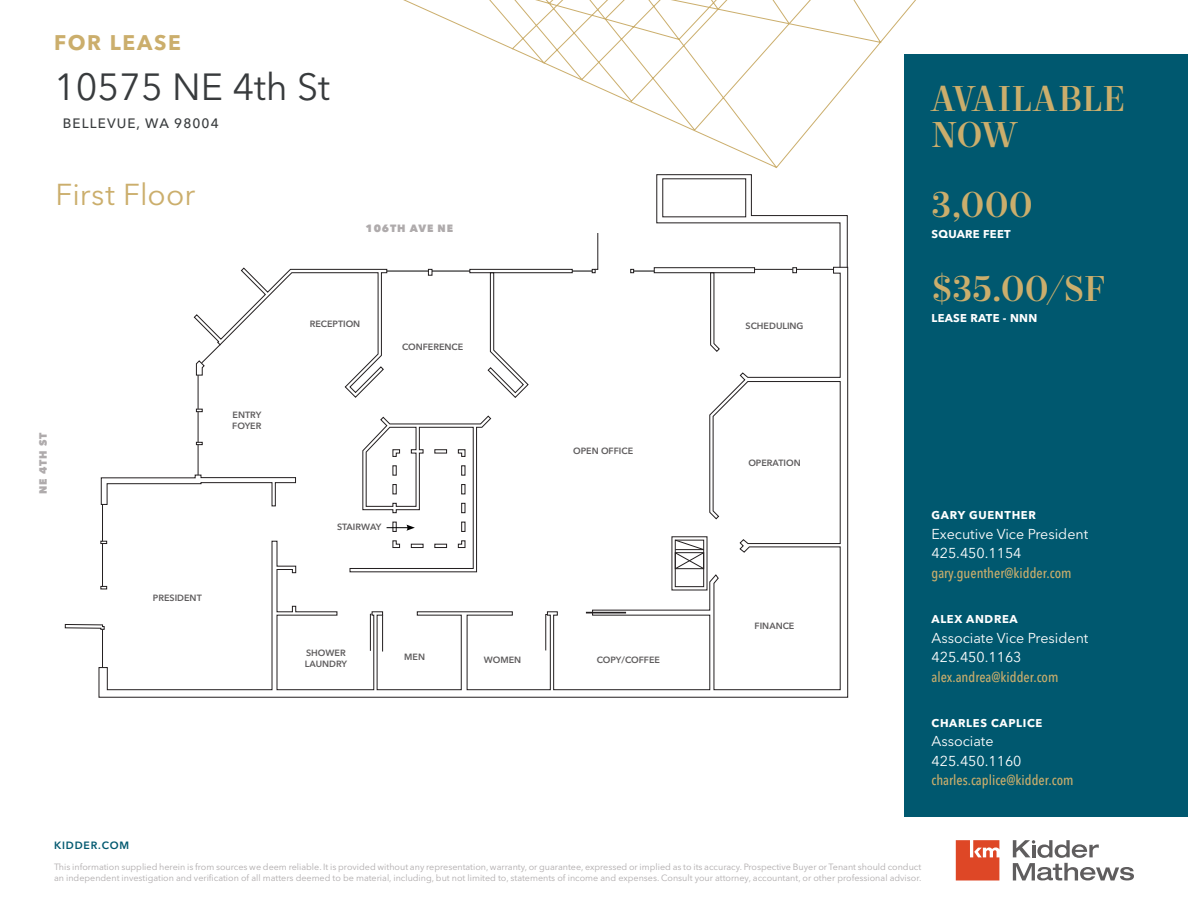
<style>
.page{position:relative;width:1188px;height:918px;background:#fff}
.page>*{position:absolute;margin:0;border:0;box-sizing:border-box;transform-origin:0 0}
.t1{font:37.5px "Avenir Next LT Pro";color:#383b3d}
.t2{font:500 36px/36px "Mort Modern 09";color:#cbae6c}
.t3{font:30px "Avenir Next LT Pro";letter-spacing:.005em;color:#cbae6c}
.t4{font:700 21px "Avenir Next LT Pro";letter-spacing:.08em;color:#cbae6c}
.t5{font:14.25px/19.5px "Avenir Next LT Pro";color:#fff}
.t6{font:500 condensed 14.25px "Avenir Next LT Pro";color:#cbae6c}
.t7{font:500 13.5px "Avenir Next LT Pro";letter-spacing:.08em;color:#383b3d}
.t8{font:700 11.25px "Avenir Next LT Pro";letter-spacing:.06em;color:#fff}
.t9{font:700 11.25px "Avenir Next LT Pro";letter-spacing:.025em;color:#fff}
.t10{font:800 10.5px "Avenir Next LT Pro";letter-spacing:.08em;color:#afabac}
.t11{font:600 10.5px "Avenir Next LT Pro";letter-spacing:.08em;color:#00586f}
.t12{font:9px/10.8px "Avenir Next LT Pro";color:#afabac}
.t13{font:600 9px/10.5px "Avenir Next LT Pro";color:#5f5d5e}
</style>
<div class="page">
<svg style="left:1013px;top:840px;width:121px;height:41px"></svg>
<svg style="left:956px;top:840px;width:43px;height:41px"></svg>
<svg style="left:403px;top:0;width:513px;height:168px"></svg>
<div style="left:904px;top:54px;width:284px;height:763px;background:#00586f"></div>
<svg style="left:98px;top:266px;width:751px;height:432px"></svg>
<svg style="left:64px;top:624px;width:41px;height:6px"></svg>
<svg style="left:100px;top:586px;width:7px;height:3px"></svg>
<svg style="left:100px;top:541px;width:7px;height:3px"></svg>
<svg style="left:196px;top:442px;width:7px;height:3px"></svg>
<svg style="left:196px;top:409px;width:7px;height:3px"></svg>
<svg style="left:100px;top:474px;width:196px;height:33px"></svg>
<svg style="left:487px;top:272px;width:42px;height:127px"></svg>
<hr style="left:198px;top:375px;width:1px;height:34px;background:#231f20">
<svg style="left:193px;top:267px;width:195px;height:131px"></svg>
<hr style="left:198px;top:412px;width:1px;height:30px;background:#231f20">
<hr style="left:198px;top:445px;width:1px;height:30px;background:#231f20">
<hr style="left:387px;top:271px;width:41px;height:1px;background:#000">
<hr style="left:432px;top:271px;width:38px;height:1px;background:#000">
<hr style="left:102px;top:544px;width:1px;height:42px;background:#231f20">
<hr style="left:102px;top:504px;width:1px;height:37px;background:#231f20">
<hr style="left:102px;top:629px;width:1px;height:38px;background:#231f20">
<svg style="left:671px;top:536px;width:37px;height:55px"></svg>
<svg style="left:545px;top:614px;width:3px;height:37px"></svg>
<hr style="left:586px;top:612px;width:40px;height:1px;background:#231f20">
<svg style="left:370px;top:613px;width:3px;height:39px"></svg>
<hr style="left:382px;top:615px;width:1px;height:37px;background:#231f20">
<svg style="left:572px;top:233px;width:27px;height:40px"></svg>
<svg style="left:630px;top:174px;width:218px;height:178px"></svg>
<svg style="left:349px;top:415px;width:143px;height:158px"></svg>
<h3 class="t4" style="left:54px;top:30px;width:128px">FOR LEASE</h3>
<h1 class="t1" style="left:54px;top:64px;width:278px">10575 NE 4th St</h1>
<h3 class="t7" style="left:63px;top:115px;width:157px">BELLEVUE, WA 98004</h3>
<h3 class="t3" style="left:56px;top:177px;width:141px">First Floor</h3>
<p class="t10" style="left:365px;top:222px;width:89px">106TH AVE NE</p>
<p class="t13" style="left:310px;top:319px;width:52px">RECEPTION</p>
<p class="t13" style="left:402px;top:341px;width:63px">CONFERENCE</p>
<p class="t13" style="left:746px;top:321px;width:59px">SCHEDULING</p>
<h2 class="t2" style="left:932px;top:83px;width:195px">AVAILABLE<br>NOW</h2>
<h2 class="t2" style="left:932px;top:188px;width:103px">3,000</h2>
<p class="t9" style="left:932px;top:227px;width:81px">SQUARE FEET</p>
<h2 class="t2" style="left:932px;top:272px;width:175px">$35.00/SF</h2>
<p class="t9" style="left:932px;top:311px;width:107px">LEASE RATE - NNN</p>
<p class="t10" style="left:37px;top:494px;width:63px;rotate:-90deg">NE 4TH ST</p>
<p class="t13" style="left:232px;top:410px;width:31px">ENTRY<br>FOYER</p>
<p class="t13" style="left:153px;top:592px;width:50px">PRESIDENT</p>
<p class="t13" style="left:337px;top:522px;width:46px">STAIRWAY</p>
<p class="t13" style="left:573px;top:446px;width:62px">OPEN OFFICE</p>
<p class="t13" style="left:305px;top:648px;width:44px">SHOWER<br>LAUNDRY</p>
<p class="t13" style="left:404px;top:652px;width:22px">MEN</p>
<p class="t13" style="left:484px;top:655px;width:39px">WOMEN</p>
<p class="t13" style="left:597px;top:654px;width:65px">COPY/COFFEE</p>
<p class="t13" style="left:748px;top:457px;width:54px">OPERATION</p>
<p class="t13" style="left:755px;top:621px;width:41px">FINANCE</p>
<p class="t8" style="left:932px;top:509px;width:106px">GARY GUENTHER</p>
<h3 class="t5" style="left:932px;top:524px;width:158px">Executive Vice President<br>425.450.1154</h3>
<h3 class="t6" style="left:932px;top:564px;width:142px">gary.guenther@kidder.com</h3>
<p class="t8" style="left:932px;top:612px;width:88px">ALEX ANDREA</p>
<h3 class="t5" style="left:932px;top:628px;width:159px">Associate Vice President<br>425.450.1163</h3>
<h3 class="t6" style="left:932px;top:668px;width:129px">alex.andrea@kidder.com</h3>
<p class="t8" style="left:932px;top:716px;width:112px">CHARLES CAPLICE</p>
<h3 class="t5" style="left:932px;top:731px;width:92px">Associate<br>425.450.1160</h3>
<h3 class="t6" style="left:932px;top:772px;width:144px">charles.caplice@kidder.com</h3>
<p class="t11" style="left:54px;top:839px;width:77px">KIDDER.COM</p>
<p class="t12" style="left:54px;top:861px;width:869px">This information supplied herein is from sources we deem reliable. It is provided without any representation, warranty, or guarantee, expressed or implied as to its accuracy. Prospective Buyer or Tenant should conduct an independent investigation and verification of all matters deemed to be material, including, but not limited to, statements of income and expenses. Consult your attorney, accountant, or other professional advisor.</p>
</div>
